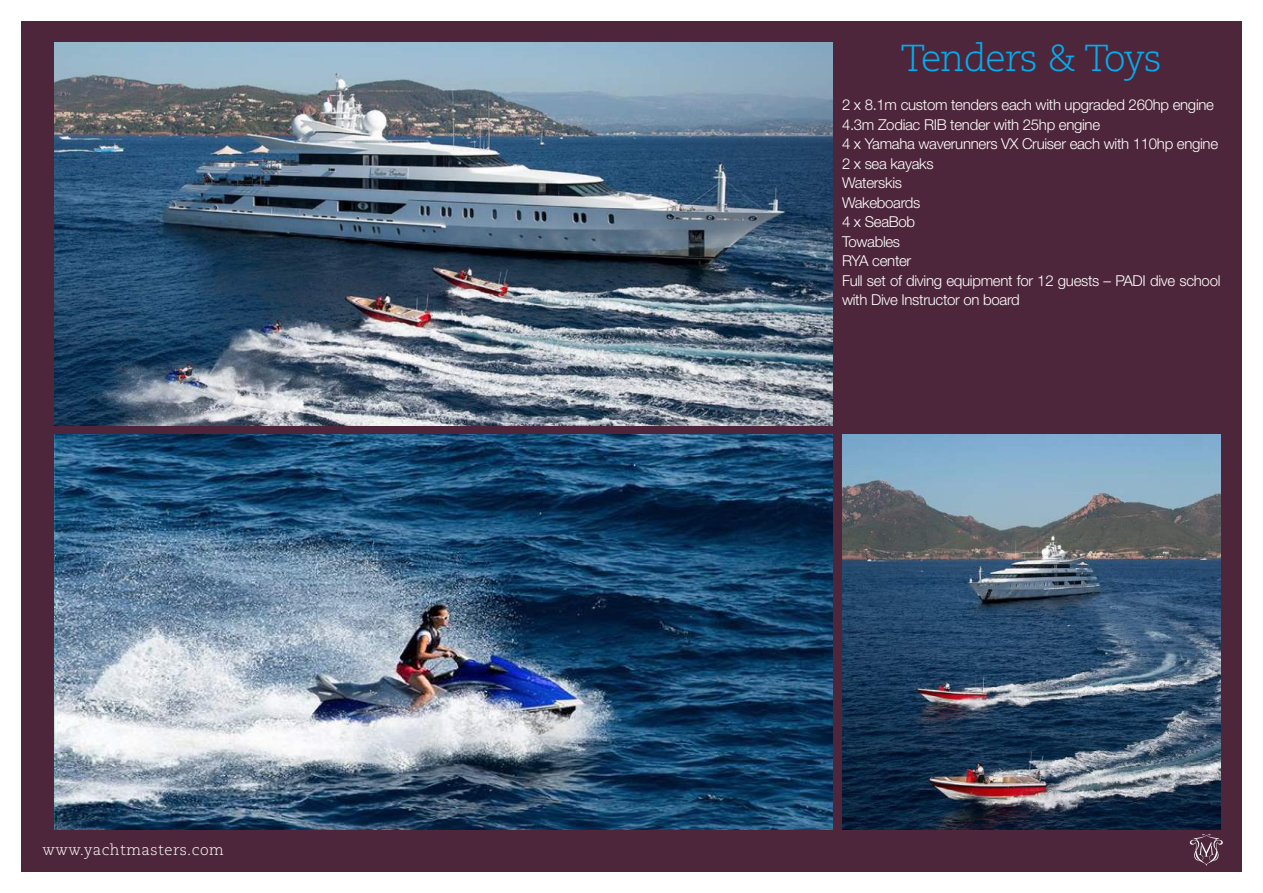
<style>
.page{position:relative;width:1263px;height:893px;background:#fff}
.page>*{position:absolute;margin:0;border:0;box-sizing:border-box;transform-origin:0 0}
.t1{font:300 37.5px "Caecilia LT Std";letter-spacing:-.025em;color:#00aeef}
.t2{font:300 15px/19.5px "Helvetica Neue LT Std";letter-spacing:-.02em;color:#fff}
.t3{font:300 15px "Caecilia LT Std";letter-spacing:.03em;color:#fff}
</style>
<div class="page">
<div style="left:21px;top:21px;width:1221px;height:851px;background:#4d263b"></div>
<img style="left:54px;top:43px;width:778px;height:382px">
<img style="left:842px;top:435px;width:378px;height:394px">
<svg style="left:1190px;top:834px;width:33px;height:32px"></svg>
<img style="left:54px;top:435px;width:778px;height:394px">
<p class="t3" style="left:43px;top:841px;width:183px">www.yachtmasters.com</p>
<h1 class="t1" style="left:900px;top:37px;width:263px">Tenders &amp; Toys</h1>
<p class="t2" style="left:842px;top:95px;width:380px">2 x 8.1m custom tenders each with upgraded 260hp engine<br>4.3m Zodiac RIB tender with 25hp engine<br>4 x Yamaha waverunners VX Cruiser each with 110hp engine<br>2 x sea kayaks<br>Waterskis<br>Wakeboards<br>4 x SeaBob<br>Towables<br>RYA center<br>Full set of diving equipment for 12 guests – PADI dive school with Dive Instructor on board</p>
</div>
